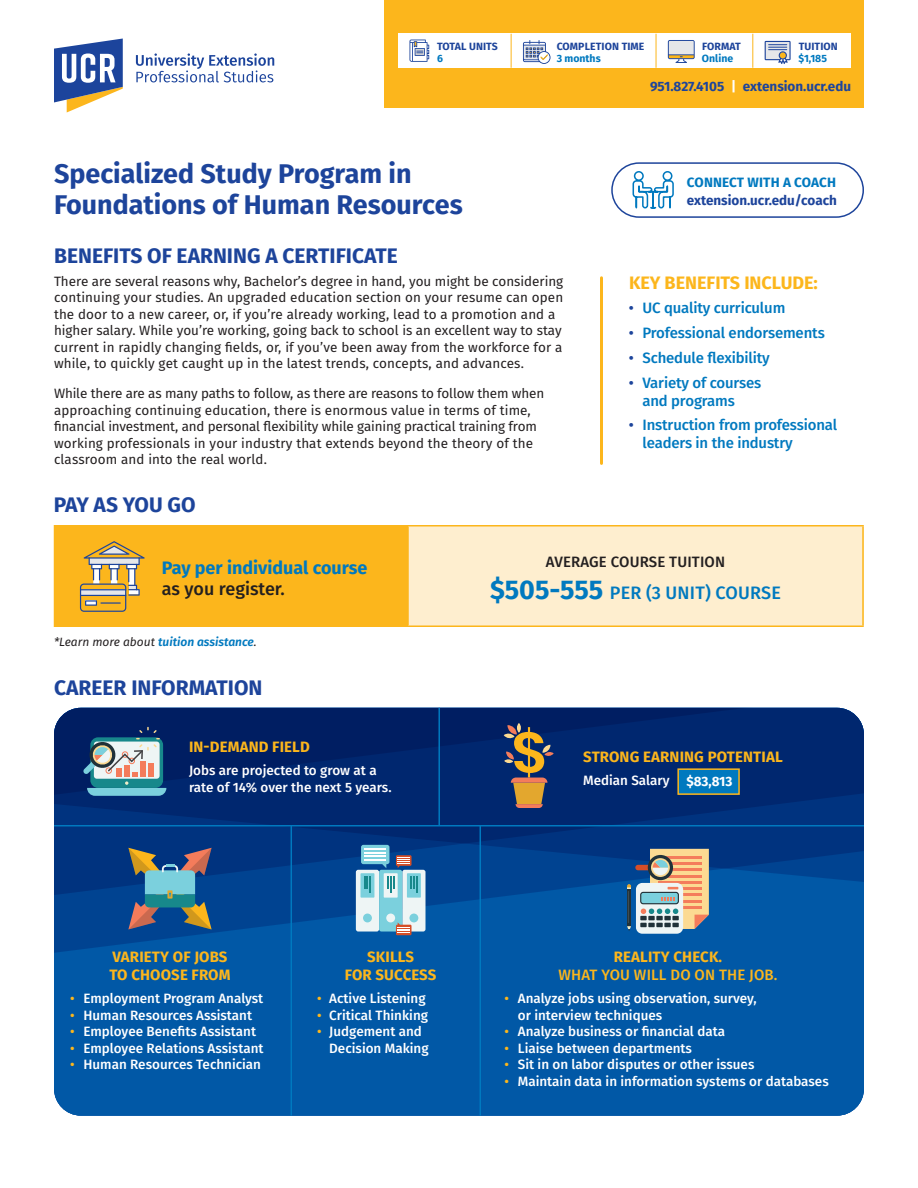
<style>
.page{position:relative;width:918px;height:1188px;background:#fff}
.page>*{position:absolute;margin:0;border:0;box-sizing:border-box;transform-origin:0 0}
.Course{font:700 27px/31.5px "Fira Sans";color:#1d449b}
.Course_Offering{font:700 21px "Fira Sans";color:#1d449b}
.Course_Offering-2{font:700 21px "Fira Sans";letter-spacing:-.02em;color:#1d449b}
.Course-2{font:700 18px/21px "Fira Sans";color:#0079bf}
.Course-3{font:500 18px "Fira Sans";letter-spacing:.01em;color:#0079bf}
.Course_Offering-3{font:700 18px "Fira Sans";color:#fcb61c}
.Course_Offering-4{font:500 15px/18px "Fira Sans";letter-spacing:-.01em;color:#0079bf}
.Course-4{font:700 15px/18px "Fira Sans";letter-spacing:.01em;color:#fcb61c;text-align:center}
.Course-5{font:500 15px/18px "Fira Sans";letter-spacing:.01em;color:#fcb61c;text-align:center}
.Course-6{font:500 15px "Fira Sans";letter-spacing:.01em;color:#231f20}
.Course_Offering-5{font:13.5px/16.5px "Fira Sans";letter-spacing:.005em;color:#231f20}
.Course-7{font:500 13.5px/16.5px "Fira Sans";color:#fff}
.Course-8{font:700 13.5px "Fira Sans";color:#1d449b}
.Course-9{font:700 13.5px "Fira Sans";letter-spacing:.01em;color:#0079bf}
.Course-10{font:700 13.5px "Fira Sans";color:#fff}
.t1{font:italic 600 12px "Fira Sans";color:#0079bf}
.Course-11{font:700 10.5px "Fira Sans";letter-spacing:.01em;color:#1d449b}
.Course-12{font:700 10.5px "Fira Sans";color:#0079bf}
.s1{color:#fff}
.s2{color:#1d449b}
.s3{font-weight:500;color:#231f20}
.s4{font-weight:700;font-size:27px}
.s5{font-weight:400;color:#231f20}
.s6{color:#fcb61c}
.s7{font-weight:700}
</style>
<div class="page">
<hr style="left:600px;top:278px;width:3px;height:185px;background:#fcb61c">
<svg style="left:136px;top:53px;width:138px;height:29px"></svg>
<svg style="left:54px;top:39px;width:69px;height:73px"></svg>
<div style="left:385px;top:0;width:479px;height:108px;background:#fcb61c"></div>
<div style="left:398px;top:34px;width:452px;height:34px;background:#fff"></div>
<svg style="left:765px;top:41px;width:26px;height:23px"></svg>
<svg style="left:668px;top:40px;width:27px;height:23px"></svg>
<svg style="left:410px;top:40px;width:19px;height:22px"></svg>
<hr style="left:511px;top:34px;width:1px;height:34px;background:#fcb61c">
<hr style="left:656px;top:34px;width:1px;height:34px;background:#fcb61c">
<hr style="left:752px;top:34px;width:1px;height:34px;background:#fcb61c">
<svg style="left:523px;top:40px;width:28px;height:24px"></svg>
<div style="left:611px;top:162px;width:253px;height:56px;border:2px solid #1d449b;border-radius:27px"></div>
<svg style="left:632px;top:171px;width:42px;height:38px"></svg>
<div style="left:54px;top:956px;width:810px;height:160px;background:#0158a6"></div>
<svg style="left:54px;top:798px;width:810px;height:158px;background:#00418d"></svg>
<svg style="left:54px;top:708px;width:810px;height:90px;background:#01246a"></svg>
<hr style="left:54px;top:825px;width:810px;height:1px;background:#0079bf">
<hr style="left:291px;top:825px;width:1px;height:291px;background:#0079bf">
<hr style="left:480px;top:825px;width:1px;height:291px;background:#0079bf">
<hr style="left:438px;top:708px;width:2px;height:118px;background:#0079bf">
<div style="left:677px;top:768px;width:63px;height:27px;background:#0079bf;border:2px solid #fcb61c"></div>
<div style="left:356px;top:870px;width:23px;height:62px;background:#eef5f5;border-radius:2px"></div>
<div style="left:361px;top:873px;width:13px;height:25px;background:#7bd0dd"></div>
<div style="left:363px;top:914px;width:9px;height:8px;background:#7bd0dd;border-radius:50%"></div>
<svg style="left:364px;top:876px;width:7px;height:16px"></svg>
<div style="left:402px;top:870px;width:24px;height:62px;background:#eef5f5;border-radius:2px"></div>
<div style="left:407px;top:873px;width:14px;height:25px;background:#7bd0dd"></div>
<div style="left:409px;top:914px;width:9px;height:8px;background:#7bd0dd;border-radius:50%"></div>
<svg style="left:410px;top:876px;width:7px;height:16px"></svg>
<div style="left:379px;top:870px;width:23px;height:62px;background:#7bd0dd;border-radius:2px"></div>
<div style="left:384px;top:873px;width:14px;height:25px;background:#eef5f5"></div>
<div style="left:386px;top:914px;width:9px;height:8px;background:#eef5f5;border-radius:50%"></div>
<svg style="left:387px;top:876px;width:7px;height:16px"></svg>
<svg style="left:361px;top:845px;width:28px;height:23px"></svg>
<svg style="left:396px;top:922px;width:16px;height:13px"></svg>
<svg style="left:396px;top:855px;width:16px;height:13px"></svg>
<svg style="left:128px;top:848px;width:84px;height:81px;background:#567482"></svg>
<svg style="left:83px;top:727px;width:83px;height:69px;background:#6f91a0"></svg>
<svg style="left:504px;top:723px;width:50px;height:85px;background:#685d55"></svg>
<div style="left:55px;top:526px;width:353px;height:100px;background:#fcb61c"></div>
<div style="left:408px;top:526px;width:455px;height:100px;background:#feeecf"></div>
<hr style="left:408px;top:525px;width:456px;height:1px;background:#fcb61c">
<hr style="left:862px;top:526px;width:2px;height:100px;background:#fcb61c">
<hr style="left:408px;top:626px;width:456px;height:1px;background:#fcb61c">
<hr style="left:54px;top:525px;width:354px;height:1px;background:#fcb61c">
<hr style="left:54px;top:526px;width:1px;height:100px;background:#fcb61c">
<hr style="left:407px;top:526px;width:2px;height:100px;background:#fcb61c">
<hr style="left:54px;top:626px;width:354px;height:1px;background:#fcb61c">
<svg style="left:80px;top:541px;width:65px;height:71px"></svg>
<div style="left:636px;top:883px;width:47px;height:51px;background:#eef5f5;border-radius:6px"></div>
<svg style="left:627px;top:849px;width:82px;height:82px"></svg>
<p class="Course-11" style="left:437px;top:37px;width:62px">TOTAL UNITS</p>
<p class="Course-12" style="left:437px;top:49px;width:7px">6</p>
<p class="Course" style="left:54px;top:156px;width:410px">Specialized Study Program in<br>Foundations of Human Resources</p>
<p class="Course-11" style="left:557px;top:37px;width:89px">COMPLETION TIME</p>
<p class="Course-12" style="left:557px;top:49px;width:46px">3 months</p>
<p class="Course-11" style="left:702px;top:37px;width:40px">FORMAT</p>
<p class="Course-12" style="left:702px;top:49px;width:33px">Online</p>
<p class="Course-11" style="left:799px;top:37px;width:41px">TUITION</p>
<p class="Course-12" style="left:799px;top:49px;width:30px">$1,185</p>
<p class="Course-8" style="left:650px;top:75px;width:203px">951.827.4105 <span class="s1">|</span> extension.ucr.edu</p>
<p class="Course-9" style="left:687px;top:171px;width:151px">CONNECT WITH A COACH</p>
<p class="Course-8" style="left:687px;top:189px;width:152px">extension.ucr.edu/coach</p>
<p class="Course_Offering" style="left:54px;top:238px;width:345px">BENEFITS OF EARNING A CERTIFICATE</p>
<p class="Course_Offering-5" style="left:54px;top:273px;width:511px">There are several reasons why, Bachelor’s degree in hand, you might be considering continuing your studies. An upgraded education section on your resume can open the door to a new career, or, if you’re already working, lead to a promotion and a higher salary. While you’re working, going back to school is an excellent way to stay current in rapidly changing fields, or, if you’ve been away from the workforce for a while, to quickly get caught up in the latest trends, concepts, and advances.</p>
<p class="Course_Offering-5" style="left:54px;top:385px;width:492px">While there are as many paths to follow, as there are reasons to follow them when approaching continuing education, there is enormous value in terms of time, financial investment, and personal flexibility while gaining practical training from working professionals in your industry that extends beyond the theory of the classroom and into the real world.</p>
<p class="Course_Offering-2" style="left:54px;top:487px;width:143px">PAY AS YOU GO</p>
<p class="Course_Offering-3" style="left:629px;top:267px;width:190px">KEY BENEFITS INCLUDE:</p>
<p class="Course_Offering-4" style="left:629px;top:298px;width:158px"><span class="s2">•</span> UC quality curriculum</p>
<p class="Course_Offering-4" style="left:629px;top:323px;width:197px"><span class="s2">•</span> Professional endorsements</p>
<p class="Course_Offering-4" style="left:629px;top:348px;width:142px"><span class="s2">•</span> Schedule flexibility</p>
<p class="Course_Offering-4" style="left:642px;top:373px;width:120px;text-indent:-14px"><span class="s2">•</span> Variety of courses and programs</p>
<p class="Course_Offering-4" style="left:642px;top:415px;width:196px;text-indent:-14px"><span class="s2">•</span> Instruction from professional leaders in the industry</p>
<p class="Course-2" style="left:162px;top:556px;width:207px">Pay per individual course <span class="s3">as you register.</span></p>
<p class="Course-6" style="left:546px;top:550px;width:181px">AVERAGE COURSE TUITION</p>
<p class="Course-3" style="left:490px;top:579px;width:292px"><span class="s4">$505-555</span> PER (3 UNIT) COURSE</p>
<p class="t1" style="left:54px;top:632px;width:204px"><span class="s5">*Learn more about</span> tuition assistance<span class="s5">.</span></p>
<p class="Course_Offering" style="left:54px;top:670px;width:210px">CAREER INFORMATION</p>
<p class="Course-4" style="left:189px;top:737px;width:122px">IN-DEMAND FIELD</p>
<p class="Course-7" style="left:189px;top:762px;width:204px">Jobs are projected to grow at a rate of 14% over the next 5 years.</p>
<p class="Course-4" style="left:110px;top:947px;width:122px;text-align:left">VARIETY OF JOBS<br>TO CHOOSE FROM</p>
<p class="Course-7" style="left:70px;top:989px;width:195px"><span class="s6">•</span> Employment Program Analyst</p>
<p class="Course-7" style="left:70px;top:1006px;width:184px"><span class="s6">•</span> Human Resources Assistant</p>
<p class="Course-7" style="left:70px;top:1022px;width:188px"><span class="s6">•</span> Employee Benefits Assistant</p>
<p class="Course-7" style="left:70px;top:1039px;width:195px"><span class="s6">•</span> Employee Relations Assistant</p>
<p class="Course-7" style="left:70px;top:1055px;width:193px"><span class="s6">•</span> Human Resources Technician</p>
<p class="Course-4" style="left:345px;top:947px;width:93px">SKILLS<br>FOR SUCCESS</p>
<p class="Course-7" style="left:317px;top:989px;width:110px"><span class="s6">•</span> Active Listening</p>
<p class="Course-7" style="left:317px;top:1006px;width:112px"><span class="s6">•</span> Critical Thinking</p>
<p class="Course-7" style="left:329px;top:1022px;width:101px;text-indent:-12px"><span class="s6">•</span> Judgement and<br>Decision Making</p>
<p class="Course-4" style="left:583px;top:747px;width:201px">STRONG EARNING POTENTIAL</p>
<p class="Course-7" style="left:583px;top:772px;width:88px">Median Salary</p>
<p class="Course-10" style="left:686px;top:770px;width:48px">$83,813</p>
<p class="Course-5" style="left:559px;top:947px;width:220px"><span class="s7">REALITY CHECK.<br></span>WHAT YOU WILL DO ON THE JOB.</p>
<p class="Course-7" style="left:518px;top:989px;width:240px;text-indent:-14px"><span class="s6">•</span> Analyze jobs using observation, survey, or interview techniques</p>
<p class="Course-7" style="left:504px;top:1022px;width:222px"><span class="s6">•</span> Analyze business or financial data</p>
<p class="Course-7" style="left:504px;top:1039px;width:189px"><span class="s6">•</span> Liaise between departments</p>
<p class="Course-7" style="left:504px;top:1055px;width:252px"><span class="s6">•</span> Sit in on labor disputes or other issues</p>
<p class="Course-7" style="left:504px;top:1072px;width:326px"><span class="s6">•</span> Maintain data in information systems or databases</p>
</div>
